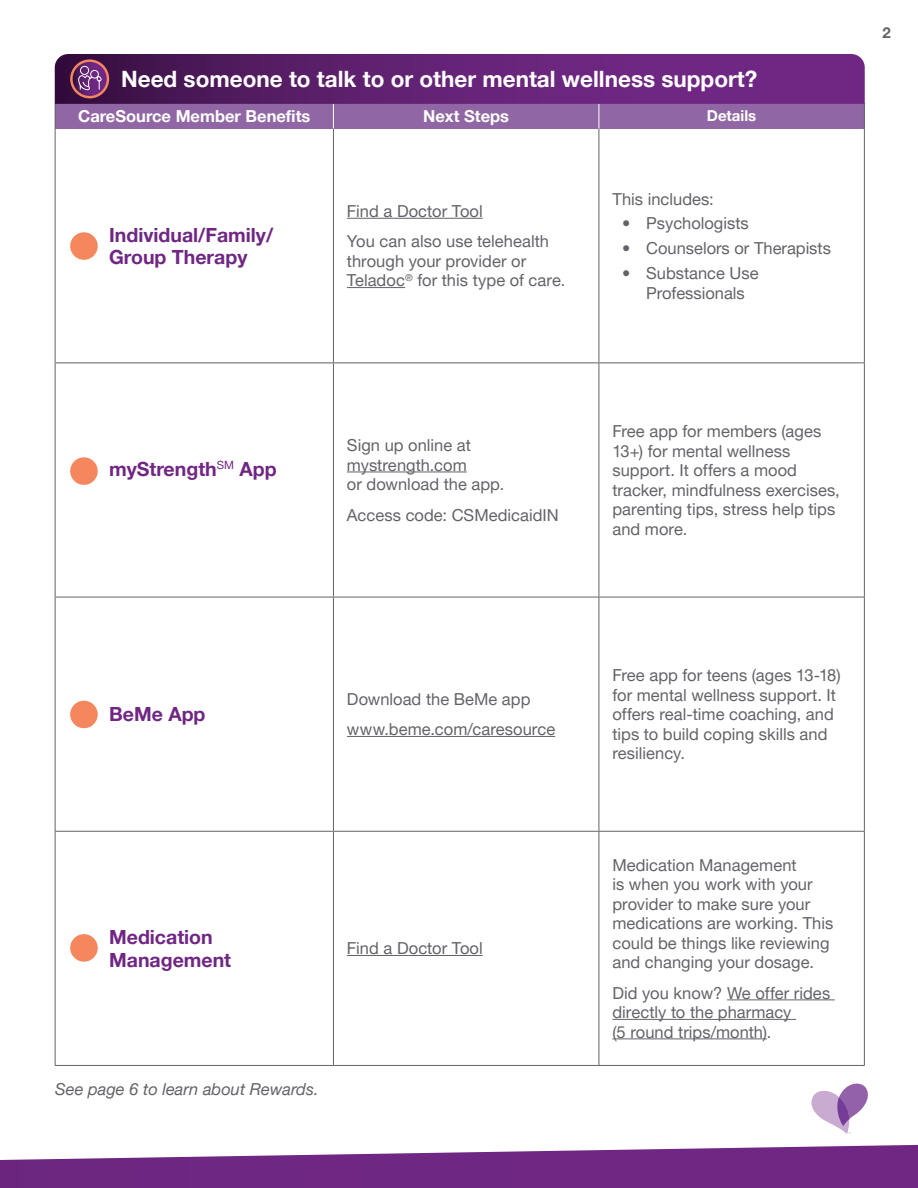
<style>
.page{position:relative;width:918px;height:1188px;background:#fff}
.page>*{position:absolute;margin:0;border:0;box-sizing:border-box;transform-origin:0 0}
.t1{font:700 22.5px "Helvetica Neue LT Pro";color:#fff}
.t2{font:700 19.5px/22.5px "Helvetica Neue LT Pro";color:#702784}
.t3{font:16.5px/19.5px "Helvetica Neue LT Pro";color:#626368}
.t4{font:700 16.5px "Helvetica Neue LT Pro";color:#fff}
.t5{font:italic 16.5px "Helvetica Neue LT Pro";color:#626368}
.t6{font:700 15px "Helvetica Neue LT Pro";color:#fff}
.t7{font:700 15px "Helvetica Neue LT Pro";color:#626368}
</style>
<div class="page">
<hr style="left:55px;top:129px;width:1px;height:234px;background:#626368">
<hr style="left:55px;top:363px;width:1px;height:234px;background:#626368">
<hr style="left:55px;top:597px;width:1px;height:234px;background:#626368">
<hr style="left:55px;top:832px;width:1px;height:233px;background:#626368">
<hr style="left:333px;top:129px;width:1px;height:234px;background:#626368">
<hr style="left:599px;top:129px;width:1px;height:234px;background:#626368">
<hr style="left:864px;top:129px;width:1px;height:234px;background:#626368">
<hr style="left:333px;top:363px;width:1px;height:234px;background:#626368">
<hr style="left:599px;top:363px;width:1px;height:234px;background:#626368">
<hr style="left:864px;top:363px;width:1px;height:234px;background:#626368">
<hr style="left:333px;top:597px;width:1px;height:234px;background:#626368">
<hr style="left:599px;top:597px;width:1px;height:234px;background:#626368">
<hr style="left:864px;top:597px;width:1px;height:234px;background:#626368">
<hr style="left:333px;top:832px;width:1px;height:233px;background:#626368">
<hr style="left:599px;top:832px;width:1px;height:233px;background:#626368">
<hr style="left:864px;top:832px;width:1px;height:233px;background:#626368">
<hr style="left:55px;top:363px;width:278px;height:1px;background:#626368">
<hr style="left:333px;top:363px;width:266px;height:1px;background:#626368">
<hr style="left:599px;top:363px;width:266px;height:1px;background:#626368">
<hr style="left:55px;top:597px;width:278px;height:1px;background:#626368">
<hr style="left:333px;top:597px;width:266px;height:1px;background:#626368">
<hr style="left:599px;top:597px;width:266px;height:1px;background:#626368">
<hr style="left:55px;top:831px;width:278px;height:1px;background:#626368">
<hr style="left:333px;top:831px;width:266px;height:1px;background:#626368">
<hr style="left:599px;top:831px;width:266px;height:1px;background:#626368">
<hr style="left:55px;top:1065px;width:278px;height:1px;background:#626368">
<hr style="left:333px;top:1065px;width:266px;height:1px;background:#626368">
<hr style="left:599px;top:1065px;width:266px;height:1px;background:#626368">
<div style="left:70px;top:232px;width:28px;height:28px;background:#f5875f;border-radius:50%"></div>
<div style="left:70px;top:457px;width:28px;height:28px;background:#f5875f;border-radius:50%"></div>
<div style="left:70px;top:701px;width:28px;height:27px;background:#f5875f;border-radius:50%"></div>
<div style="left:70px;top:934px;width:28px;height:28px;background:#f5875f;border-radius:50%"></div>
<svg style="left:55px;top:54px;width:810px;height:75px;background:#713982"></svg>
<hr style="left:347px;top:218px;width:136px;height:1px;background:#626368">
<hr style="left:347px;top:287px;width:58px;height:1px;background:#626368">
<hr style="left:347px;top:472px;width:120px;height:1px;background:#626368">
<hr style="left:347px;top:736px;width:208px;height:1px;background:#626368">
<hr style="left:347px;top:955px;width:136px;height:1px;background:#626368">
<hr style="left:727px;top:999px;width:108px;height:1px;background:#626368">
<hr style="left:612px;top:1019px;width:184px;height:1px;background:#626368">
<hr style="left:612px;top:1038px;width:155px;height:1px;background:#626368">
<svg style="left:811px;top:1083px;width:57px;height:51px"></svg>
<svg style="left:0;top:1145px;width:918px;height:43px"></svg>
<h4 class="t1" style="left:121px;top:65px;width:638px">Need someone to talk to or other mental wellness support?</h4>
<p class="t4" style="left:78px;top:106px;width:234px">CareSource Member Benefits</p>
<p class="t4" style="left:423px;top:106px;width:87px">Next Steps</p>
<p class="t6" style="left:707px;top:107px;width:51px">Details</p>
<p class="t2" style="left:109px;top:223px;width:166px">Individual/Family/<br>Group Therapy</p>
<p class="t3" style="left:347px;top:201px;width:137px">Find a Doctor Tool</p>
<p class="t3" style="left:347px;top:231px;width:220px">You can also use telehealth through your provider or<br>Teladoc<sup>®</sup> for this type of care.</p>
<p class="t3" style="left:612px;top:189px;width:103px">This includes:</p>
<p class="t3" style="left:622px;top:213px;width:128px">• Psychologists</p>
<p class="t3" style="left:622px;top:238px;width:210px">• Counselors or Therapists</p>
<p class="t3" style="left:646px;top:263px;width:114px;text-indent:-24px">• Substance Use<br>Professionals</p>
<p class="t7" style="left:883px;top:23px;width:10px">2</p>
<p class="t2" style="left:109px;top:457px;width:169px">myStrength<sup>SM</sup> App</p>
<p class="t3" style="left:347px;top:435px;width:159px">Sign up online at mystrength.com<br>or download the app.</p>
<p class="t3" style="left:347px;top:505px;width:213px">Access code: CSMedicaidIN</p>
<p class="t3" style="left:612px;top:421px;width:229px">Free app for members (ages<br>13+) for mental wellness support. It offers a mood tracker, mindfulness exercises, parenting tips, stress help tips and more.</p>
<p class="t2" style="left:109px;top:703px;width:98px">BeMe App</p>
<p class="t3" style="left:347px;top:689px;width:185px">Download the BeMe app</p>
<p class="t3" style="left:347px;top:719px;width:210px">www.beme.com/caresource</p>
<p class="t2" style="left:109px;top:925px;width:124px">Medication<br>Management</p>
<p class="t3" style="left:347px;top:938px;width:137px">Find a Doctor Tool</p>
<p class="t5" style="left:55px;top:1079px;width:265px">See page 6 to learn about Rewards.</p>
<p class="t3" style="left:612px;top:665px;width:230px">Free app for teens (ages 13-18) for mental wellness support. It offers real-time coaching, and tips to build coping skills and resiliency.</p>
<p class="t3" style="left:612px;top:855px;width:223px">Medication Management<br>is when you work with your provider to make sure your medications are working. This could be things like reviewing and changing your dosage.</p>
<p class="t3" style="left:612px;top:983px;width:219px">Did you know? We offer rides directly to the pharmacy<br>(5 round trips/month).</p>
</div>
